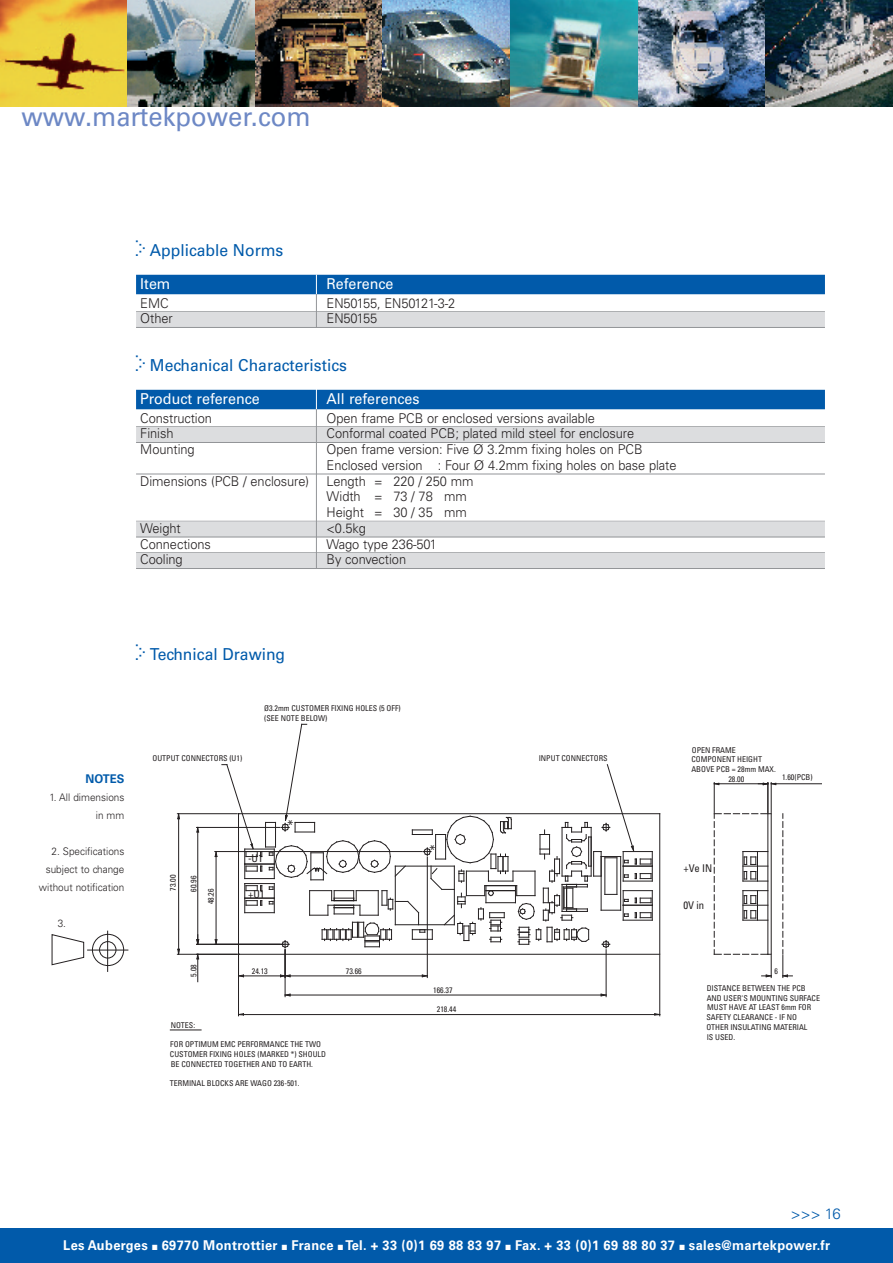
<style>
.page{position:relative;width:893px;height:1263px;background:#fff}
.page>*{position:absolute;margin:0;border:0;box-sizing:border-box;transform-origin:0 0}
.t1{font:27px "Univers";color:#6d88c5;scale:.95 1}
.t2{font:16.5px "Univers";color:#015aaa;scale:.95 1}
.t3{font:15px "Univers";color:#fff;scale:.95 1}
.t4{font:300 15px "Univers";color:#015aaa}
.t5{font:300 13.5px/15.8px "Univers";letter-spacing:-.005em;color:#231f20;scale:.95 1}
.t6{font:700 13.5px "Univers";letter-spacing:.03em;color:#fff;scale:.95 1}
.t7{font:condensed 13.35px "Univers";color:#231f20}
.t8{font:700 12px "Univers";color:#015aaa;scale:.95 1}
.t9{font:condensed 10.65px "Univers";color:#231f20}
.t10{font:300 10.5px/18px "Univers";color:#231f20;text-align:right;scale:.95 1}
.t11{font:condensed 7.95px/9.8px "Univers";color:#231f20}
.s1{font-family:"RINZENSWENNE";font-size:22.5px}
.s2{font-family:"Helvetica Neue"}
</style>
<div class="page">
<hr style="left:285px;top:950px;width:1px;height:47px;background:#231f20">
<hr style="left:606px;top:950px;width:1px;height:47px;background:#231f20">
<hr style="left:290px;top:994px;width:311px;height:1px;background:#231f20">
<svg style="left:284px;top:993px;width:7px;height:4px"></svg>
<svg style="left:600px;top:993px;width:7px;height:4px"></svg>
<hr style="left:238px;top:955px;width:1px;height:61px;background:#231f20">
<hr style="left:659px;top:955px;width:1px;height:61px;background:#231f20">
<hr style="left:243px;top:1014px;width:412px;height:1px;background:#231f20">
<svg style="left:654px;top:1013px;width:7px;height:2px"></svg>
<svg style="left:196px;top:953px;width:4px;height:29px"></svg>
<hr style="left:197px;top:944px;width:83px;height:1px;background:#231f20">
<hr style="left:197px;top:827px;width:83px;height:1px;background:#231f20">
<hr style="left:197px;top:832px;width:1px;height:108px;background:#231f20">
<svg style="left:196px;top:935px;width:4px;height:10px"></svg>
<svg style="left:196px;top:826px;width:4px;height:7px"></svg>
<hr style="left:177px;top:954px;width:60px;height:1px;background:#231f20">
<hr style="left:177px;top:813px;width:60px;height:1px;background:#231f20">
<hr style="left:178px;top:819px;width:1px;height:130px;background:#231f20">
<svg style="left:177px;top:948px;width:3px;height:7px"></svg>
<svg style="left:177px;top:813px;width:3px;height:7px"></svg>
<hr style="left:771px;top:782px;width:1px;height:30px;background:#231f20">
<hr style="left:776px;top:783px;width:45px;height:1px;background:#231f20">
<hr style="left:714px;top:782px;width:1px;height:30px;background:#231f20">
<hr style="left:767px;top:782px;width:1px;height:30px;background:#231f20">
<hr style="left:719px;top:783px;width:44px;height:1px;background:#231f20">
<svg style="left:713px;top:783px;width:7px;height:3px"></svg>
<svg style="left:758px;top:783px;width:19px;height:3px"></svg>
<svg style="left:782px;top:814px;width:10px;height:164px"></svg>
<hr style="left:170px;top:1029px;width:31px;height:1px;background:#231f20">
<svg style="left:714px;top:813px;width:58px;height:165px"></svg>
<hr style="left:238px;top:813px;width:422px;height:1px;background:#231f20">
<hr style="left:659px;top:814px;width:1px;height:140px;background:#231f20">
<hr style="left:238px;top:954px;width:422px;height:1px;background:#231f20">
<svg style="left:214px;top:723px;width:439px;height:255px"></svg>
<div style="left:0;top:1229px;width:893px;height:34px;background:#015aaa"></div>
<img style="left:0;top:0;width:128px;height:106px">
<img style="left:128px;top:0;width:127px;height:106px">
<img style="left:255px;top:0;width:128px;height:106px">
<img style="left:383px;top:0;width:128px;height:106px">
<img style="left:511px;top:0;width:127px;height:106px">
<img style="left:638px;top:0;width:128px;height:106px">
<img style="left:766px;top:0;width:127px;height:106px">
<div style="left:136px;top:275px;width:689px;height:19px;background:#015aaa"></div>
<hr style="left:136px;top:311px;width:689px;height:1px;background:#939598">
<div style="left:136px;top:312px;width:689px;height:16px;background:#dcdddf"></div>
<hr style="left:136px;top:327px;width:689px;height:1px;background:#939598">
<div style="left:136px;top:390px;width:689px;height:19px;background:#015aaa"></div>
<hr style="left:136px;top:426px;width:689px;height:1px;background:#939598">
<div style="left:136px;top:427px;width:689px;height:16px;background:#dcdddf"></div>
<hr style="left:136px;top:442px;width:689px;height:1px;background:#939598">
<hr style="left:136px;top:474px;width:689px;height:1px;background:#939598">
<div style="left:136px;top:521px;width:689px;height:16px;background:#dcdddf"></div>
<hr style="left:136px;top:537px;width:689px;height:1px;background:#939598">
<hr style="left:136px;top:552px;width:689px;height:1px;background:#939598">
<div style="left:136px;top:553px;width:689px;height:16px;background:#dcdddf"></div>
<hr style="left:136px;top:568px;width:689px;height:1px;background:#939598">
<hr style="left:316px;top:408px;width:1px;height:160px;background:#939598">
<svg style="left:316px;top:390px;width:1px;height:19px"></svg>
<hr style="left:316px;top:294px;width:1px;height:34px;background:#939598">
<svg style="left:316px;top:275px;width:1px;height:19px"></svg>
<div style="left:99px;top:941px;width:17px;height:17px;border:1px solid #231f20;border-radius:50%"></div>
<div style="left:92px;top:934px;width:32px;height:32px;border:1px solid #231f20;border-radius:50%"></div>
<svg style="left:52px;top:934px;width:32px;height:31px"></svg>
<hr style="left:107px;top:931px;width:1px;height:41px;background:#231f20">
<hr style="left:87px;top:950px;width:41px;height:1px;background:#231f20">
<h1 class="t1" style="left:22px;top:106px;width:306px">www.martekpower.com</h1>
<h2 class="t2" style="left:136px;top:244px;width:157px"><span class="s1">&gt;</span>Applicable Norms</h2>
<h3 class="t3" style="left:140px;top:278px;width:33px">Item</h3>
<h3 class="t3" style="left:327px;top:278px;width:72px">Reference</h3>
<h3 class="t5" style="left:140px;top:296px;width:31px">EMC</h3>
<h3 class="t5" style="left:327px;top:296px;width:137px">EN50155, EN50121-3-2</h3>
<h3 class="t5" style="left:140px;top:312px;width:36px">Other</h3>
<h3 class="t5" style="left:327px;top:312px;width:55px">EN50155</h3>
<h2 class="t2" style="left:136px;top:359px;width:224px"><span class="s1">&gt;</span>Mechanical Characteristics</h2>
<h3 class="t3" style="left:140px;top:393px;width:127px">Product reference</h3>
<h3 class="t3" style="left:327px;top:393px;width:99px">All references</h3>
<h3 class="t5" style="left:140px;top:411px;width:77px">Construction</h3>
<h3 class="t5" style="left:327px;top:411px;width:284px">Open frame PCB or enclosed versions available</h3>
<h3 class="t5" style="left:140px;top:427px;width:36px">Finish</h3>
<h3 class="t5" style="left:327px;top:427px;width:325px">Conformal coated PCB; plated mild steel for enclosure</h3>
<h3 class="t5" style="left:140px;top:443px;width:59px">Mounting</h3>
<h3 class="t5" style="left:327px;top:443px;width:370px">Open frame version: Five Ø 3.2mm fixing holes on PCB<br>Enclosed version : Four Ø 4.2mm fixing holes on base plate</h3>
<h3 class="t5" style="left:140px;top:474px;width:179px">Dimensions (PCB / enclosure)</h3>
<h3 class="t5" style="left:327px;top:474px;width:156px">Length = 220 / 250 mm<br>Width = 73 / 78 mm<br>Height = 30 / 35 mm</h3>
<h3 class="t5" style="left:140px;top:521px;width:44px">Weight</h3>
<h3 class="t5" style="left:327px;top:521px;width:43px">&lt;0.5kg</h3>
<h3 class="t5" style="left:140px;top:537px;width:76px">Connections</h3>
<h3 class="t5" style="left:327px;top:537px;width:118px">Wago type 236-501</h3>
<h3 class="t5" style="left:140px;top:553px;width:46px">Cooling</h3>
<h3 class="t5" style="left:327px;top:553px;width:85px">By convection</h3>
<h2 class="t2" style="left:136px;top:648px;width:158px"><span class="s1">&gt;</span>Technical Drawing</h2>
<h3 class="t8" style="left:86px;top:774px;width:42px">NOTES</h3>
<h3 class="t10" style="left:50px;top:789px;width:80px">1. All dimensions in mm</h3>
<h3 class="t10" style="left:39px;top:843px;width:91px">2. Specifications subject to change without notification</h3>
<h3 class="t10" style="left:58px;top:915px;width:10px">3.</h3>
<p class="t11" style="left:264px;top:704px;width:138px">Ø3.2mm CUSTOMER FIXING HOLES (5 OFF) (SEE NOTE BELOW)</p>
<p class="t11" style="left:152px;top:754px;width:91px">OUTPUT CONNECTORS (U1)</p>
<p class="t11" style="left:539px;top:754px;width:70px">INPUT CONNECTORS</p>
<p class="t11" style="left:169px;top:891px;width:17px;rotate:-90deg">73.00</p>
<p class="t11" style="left:190px;top:892px;width:17px;rotate:-90deg">60.96</p>
<p class="t11" style="left:207px;top:904px;width:17px;rotate:-90deg">48.26</p>
<h3 class="t9" style="left:248px;top:854px;width:16px">-U1</h3>
<h3 class="t9" style="left:248px;top:890px;width:18px">+U1</h3>
<h3 class="t7" style="left:288px;top:821px;width:7px">*</h3>
<p class="t11" style="left:189px;top:976px;width:14px;rotate:-90deg">5.08</p>
<p class="t11" style="left:252px;top:967px;width:17px">24.13</p>
<p class="t11" style="left:171px;top:1021px;width:26px">NOTES:</p>
<p class="t11" style="left:170px;top:1040px;width:158px">FOR OPTIMUM EMC PERFORMANCE THE TWO<br>CUSTOMER FIXING HOLES (MARKED *) SHOULD<br>BE CONNECTED TOGETHER AND TO EARTH.</p>
<p class="t11" style="left:170px;top:1079px;width:131px">TERMINAL BLOCKS ARE WAGO 236-501.</p>
<p class="t11" style="left:346px;top:967px;width:17px">73.66</p>
<h3 class="t7" style="left:429px;top:845px;width:7px">*</h3>
<p class="t11" style="left:433px;top:986px;width:21px">166.37</p>
<p class="t11" style="left:437px;top:1005px;width:21px">218.44</p>
<p class="t11" style="left:692px;top:745px;width:46px">OPEN FRAME</p>
<p class="t11" style="left:728px;top:775px;width:17px">28.00</p>
<p class="t11" style="left:782px;top:773px;width:32px">1.60(PCB)</p>
<p class="t11" style="left:691px;top:755px;width:72px">COMPONENT HEIGHT</p>
<p class="t11" style="left:691px;top:765px;width:86px">ABOVE PCB = 28mm MAX.</p>
<h3 class="t9" style="left:683px;top:865px;width:30px">+Ve IN</h3>
<h3 class="t9" style="left:683px;top:901px;width:22px">0V in</h3>
<p class="t11" style="left:774px;top:967px;width:5px">6</p>
<p class="t11" style="left:706px;top:984px;width:115px">DISTANCE BETWEEN THE PCB<br>AND USER'S MOUNTING SURFACE<br>MUST HAVE AT LEAST 6mm FOR<br>SAFETY CLEARANCE - IF NO<br>OTHER INSULATING MATERIAL<br>IS USED.</p>
<h3 class="t4" style="left:791px;top:1208px;width:51px">&gt;&gt;&gt; 16</h3>
<h3 class="t6" style="left:63px;top:1240px;width:809px">Les Auberges ■ 69770 Montrottier ■ France ■ Tel. + 33 (0)1 69 88 83 97 ■ Fax. + 33 (0)1 69 88 80 37 ■ sales<span class="s2">@</span>martekpower.fr</h3>
</div>
